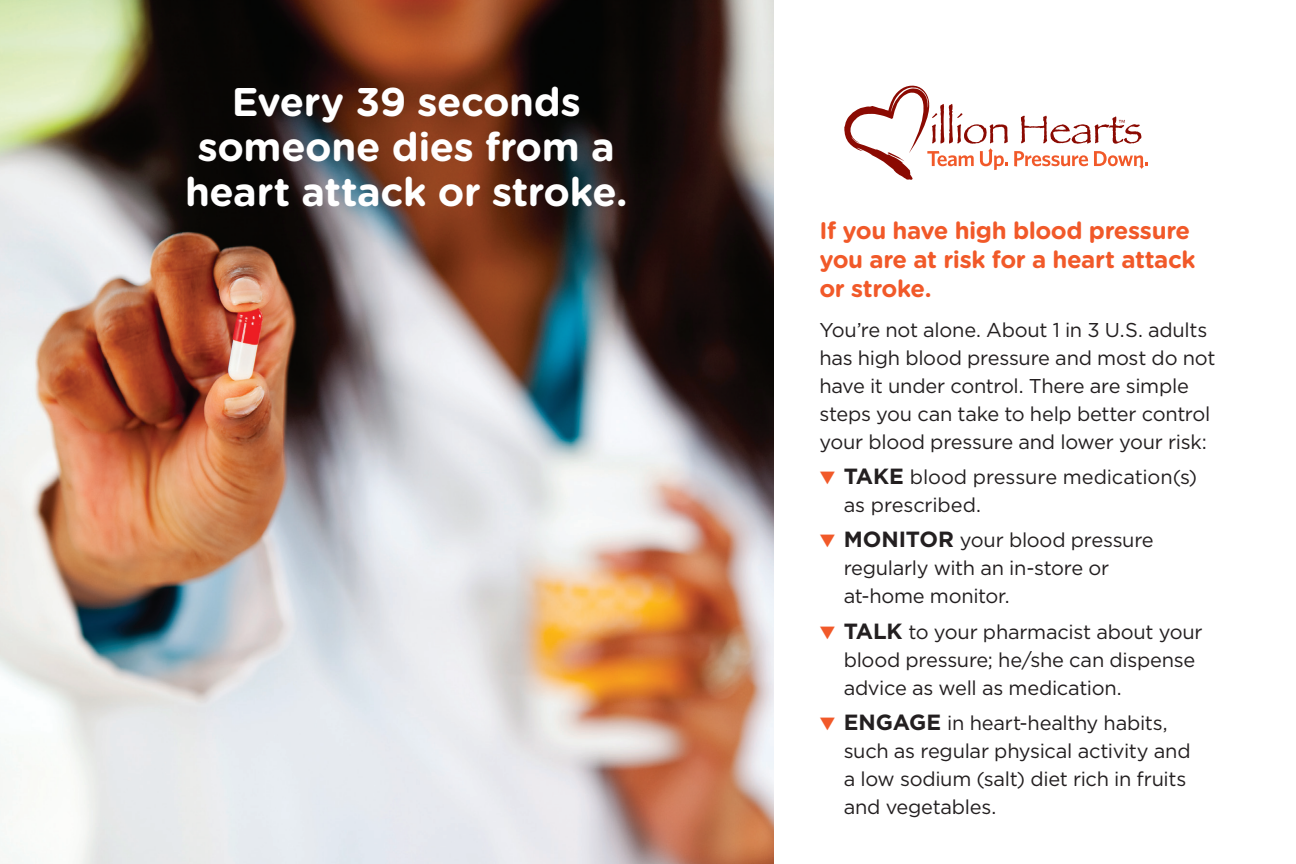
<style>
.page{position:relative;width:1296px;height:864px;background:#fff}
.page>*{position:absolute;margin:0;border:0;box-sizing:border-box;transform-origin:0 0}
.t1{font:700 40px/45.4px "Gotham Rounded";letter-spacing:-.01em;color:#fff;text-align:center}
.t2{font:700 24px/29px "Gotham Rounded";letter-spacing:-.02em;color:#f15929}
.t3{font:20px/28px "Gotham";letter-spacing:-.015em;color:#231f20}
.s1{color:#f15929}
.s2{font-weight:700;font-size:22px}
</style>
<div class="page">
<img style="left:0;top:0;width:774px;height:864px">
<svg style="left:1021px;top:116px;width:120px;height:28px"></svg>
<svg style="left:1094px;top:151px;width:54px;height:18px"></svg>
<svg style="left:844px;top:86px;width:164px;height:94px"></svg>
<svg style="left:1014px;top:151px;width:74px;height:16px"></svg>
<h1 class="t1" style="left:185px;top:78px;width:444px">Every 39 seconds someone dies from a heart attack or stroke.</h1>
<h2 class="t2" style="left:819px;top:216px;width:378px">If you have high blood pressure you are at risk for a heart attack or stroke.</h2>
<p class="t3" style="left:819px;top:315px;width:398px">You’re not alone. About 1 in 3 U.S. adults has high blood pressure and most do not have it under control. There are simple steps you can take to help better control your blood pressure and lower your risk:</p>
<p class="t3" style="left:844px;top:463px;width:355px;text-indent:-24px"><span class="s1">▼</span> <span class="s2">TAKE</span> blood pressure medication(s) as prescribed.</p>
<p class="t3" style="left:844px;top:526px;width:312px;text-indent:-24px"><span class="s1">▼</span> <span class="s2">MONITOR</span> your blood pressure regularly with an in-store or at-home monitor.</p>
<p class="t3" style="left:844px;top:617px;width:360px;text-indent:-24px"><span class="s1">▼</span> <span class="s2">TALK</span> to your pharmacist about your blood pressure; he/she can dispense advice as well as medication.</p>
<p class="t3" style="left:844px;top:708px;width:348px;text-indent:-24px"><span class="s1">▼</span> <span class="s2">ENGAGE</span> in heart-healthy habits, such as regular physical activity and a low sodium (salt) diet rich in fruits and vegetables.</p>
</div>
